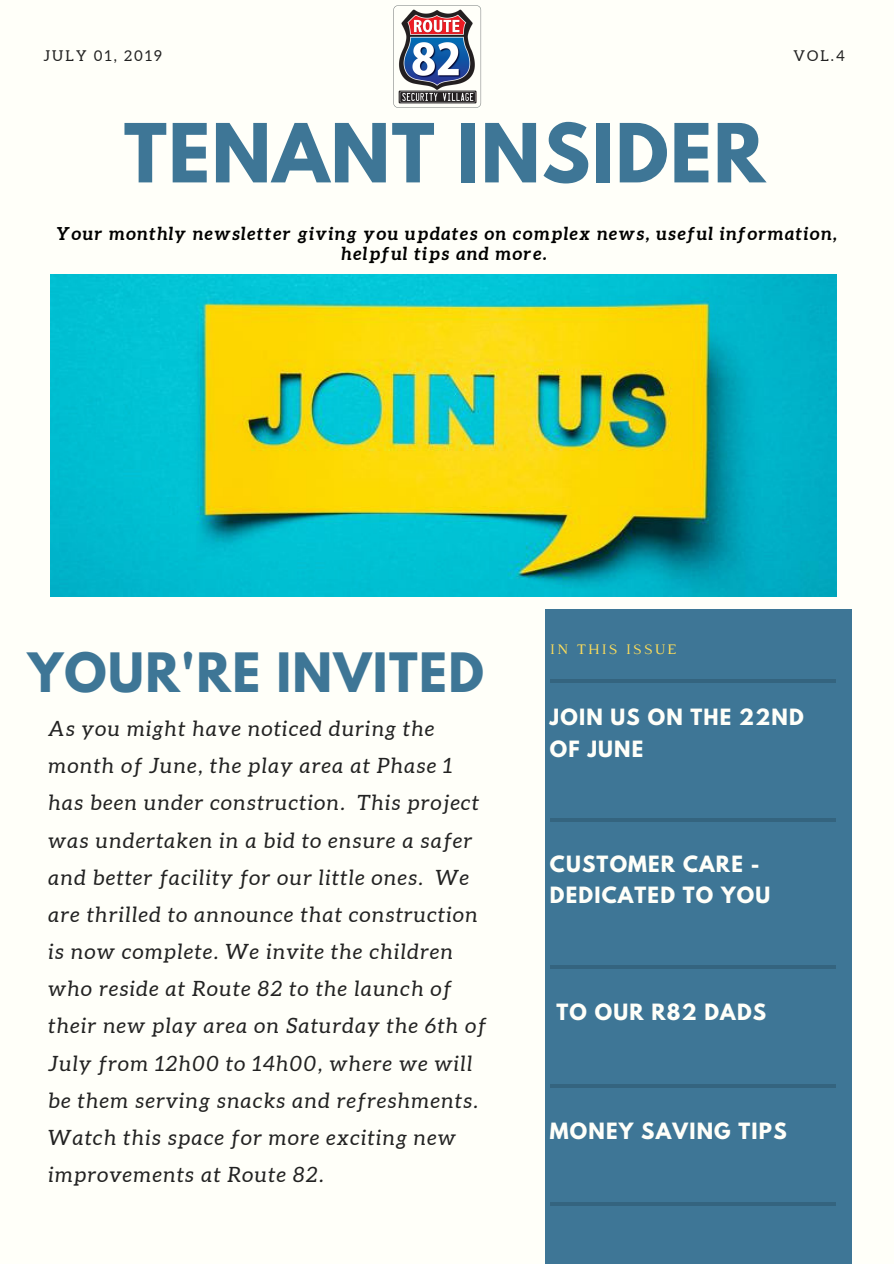
<style>
.page{position:relative;width:894px;height:1264px;background:#fff}
.page>*{position:absolute;margin:0;border:0;box-sizing:border-box;transform-origin:0 0}
.t1{font:700 72px "League Spartan";letter-spacing:.02em;color:#3e7696}
.t2{font:700 48px "League Spartan";letter-spacing:.03em;color:#3e7696}
.t3{font:italic 21px/37.2px "Aleo";letter-spacing:.07em;color:#222}
.t4{font:700 19.8px/31.5px "League Spartan";letter-spacing:.06em;color:#fffff9}
.t5{font:italic 700 18px/20.2px "Aleo";letter-spacing:.07em;color:#000;text-align:center}
.t6{font:14.85px "Aleo";letter-spacing:.14em;color:#222}
.t7{font:14.85px "Luthier";letter-spacing:.14em;color:#ffde59}
</style>
<div class="page">
<div style="left:0;top:0;width:893px;height:1263px;background:#fffff9"></div>
<div style="left:545px;top:609px;width:305px;height:654px;background:#3e7696"></div>
<hr style="left:550px;top:818px;width:285px;height:4px;background:#34647f">
<hr style="left:550px;top:965px;width:285px;height:3px;background:#000">
<hr style="left:550px;top:1084px;width:285px;height:3px;background:#000">
<hr style="left:550px;top:1202px;width:285px;height:4px;background:#34647f">
<hr style="left:550px;top:679px;width:285px;height:3px;background:#000">
<img style="left:51px;top:274px;width:785px;height:322px">
<img style="left:393px;top:5px;width:89px;height:103px">
<p class="t6" style="left:44px;top:47px;width:120px">JULY 01, 2019</p>
<p class="t6" style="left:793px;top:47px;width:53px">VOL.4</p>
<h1 class="t1" style="left:124px;top:118px;width:642px">TENANT INSIDER</h1>
<p class="t5" style="left:57px;top:223px;width:781px">Your monthly newsletter giving you updates on complex news, useful information, helpful tips and more.</p>
<p class="t7" style="left:550px;top:644px;width:128px">IN THIS ISSUE</p>
<h2 class="t2" style="left:28px;top:648px;width:457px">YOUR'RE INVITED</h2>
<p class="t3" style="left:49px;top:710px;width:439px">As you might have noticed during the month of June, the play area at Phase 1 has been under construction. This project was undertaken in a bid to ensure a safer and better facility for our little ones. We are thrilled to announce that construction is now complete. We invite the children who reside at Route 82 to the launch of their new play area on Saturday the 6th of July from 12h00 to 14h00, where we will be them serving snacks and refreshments.<br>Watch this space for more exciting new improvements at Route 82.</p>
<p class="t4" style="left:550px;top:704px;width:255px">JOIN US ON THE 22ND<br>OF JUNE</p>
<p class="t4" style="left:550px;top:850px;width:222px">CUSTOMER CARE -<br>DEDICATED TO YOU</p>
<p class="t4" style="left:556px;top:999px;width:211px">TO OUR R82 DADS</p>
<p class="t4" style="left:550px;top:1117px;width:238px">MONEY SAVING TIPS</p>
</div>
